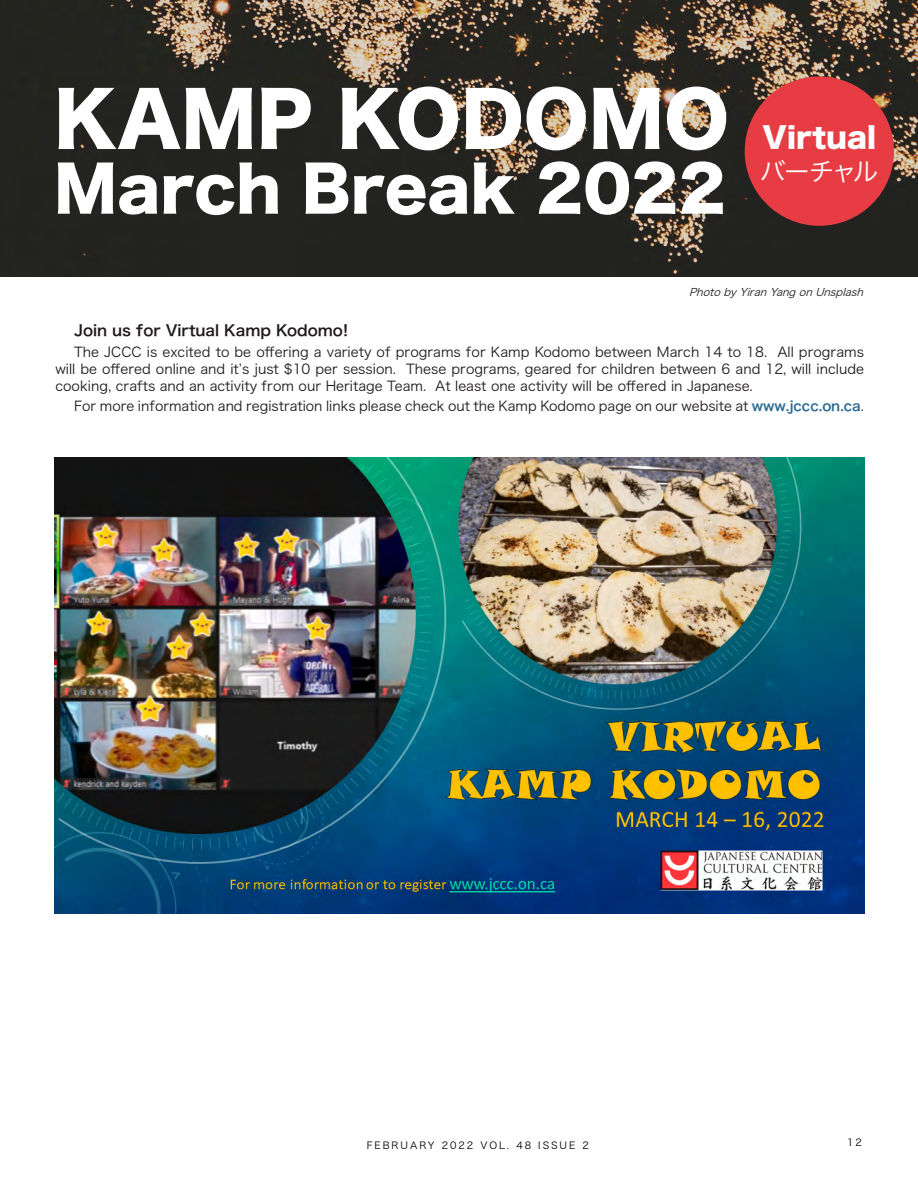
<style>
.page{position:relative;width:918px;height:1188px;background:#fff}
.page>*{position:absolute;margin:0;border:0;box-sizing:border-box;transform-origin:0 0}
.Script_Header{font:73.5px "Hira Kaku Std W8";color:#fff}
.Script_Header-2{font:61.5px "Hira Kaku Std W8";color:#fff}
.Section_Header_-_Lef{font:28.5px "Hira Kaku Std W8";color:#fff}
.Section_Header_-_Lef-2{font:25.5px "Hira Kaku Pro W3";letter-spacing:-.085em;color:#fff}
.Paragraph{font:15px "Hira Kaku Pro W6";color:#201a1c}
.Paragraph-2{font:13.5px/17.2px "Hira Kaku Pro W3";color:#201a1c;text-align:justify}
.Paragraph-3{font:italic 10.5px "Hira Kaku Pro W3";color:#201a1c}
.t1{font:9.75px "Hira Kaku Pro W3";letter-spacing:.2em;color:#000}
.s1{font-family:"Hira Kaku Pro W6";color:#286a94}
</style>
<div class="page">
<img style="left:0;top:0;width:918px;height:276px">
<div style="left:745px;top:76px;width:149px;height:150px;background:#e83c44;border-radius:50%"></div>
<img style="left:54px;top:458px;width:810px;height:456px">
<p class="Script_Header" style="left:54px;top:78px;width:677px">KAMP KODOMO</p>
<p class="Script_Header-2" style="left:54px;top:155px;width:674px">March Break 2022</p>
<p class="Section_Header_-_Lef" style="left:763px;top:122px;width:115px">Virtual</p>
<p class="Section_Header_-_Lef-2" style="left:760px;top:149px;width:120px">バーチャル</p>
<p class="Paragraph-3" style="left:689px;top:283px;width:180px">PhotobyYiranYangonUnsplash</p>
<p class="Paragraph" style="left:74px;top:317px;width:275px">Join us for Virtual Kamp Kodomo!</p>
<p class="Paragraph-2" style="left:55px;top:342px;width:810px;text-indent:19px">The JCCC is excited to be offering a variety of programs for Kamp Kodomo between March 14 to 18. All programs will be offered online and it’s just $10 per session. These programs, geared for children between 6 and 12, will include cooking, crafts and an activity from our Heritage Team. At least one activity will be offered in Japanese.</p>
<p class="Paragraph-2" style="left:74px;top:397px;width:791px">For more information and registration links please check out the Kamp Kodomo page on our website at <span class="s1">www.jccc.on.ca</span>.</p>
<p class="t1" style="left:367px;top:1136px;width:224px">FEBRUARY 2022 VOL. 48 ISSUE 2</p>
<p class="t1" style="left:847px;top:1134px;width:16px">12</p>
</div>
